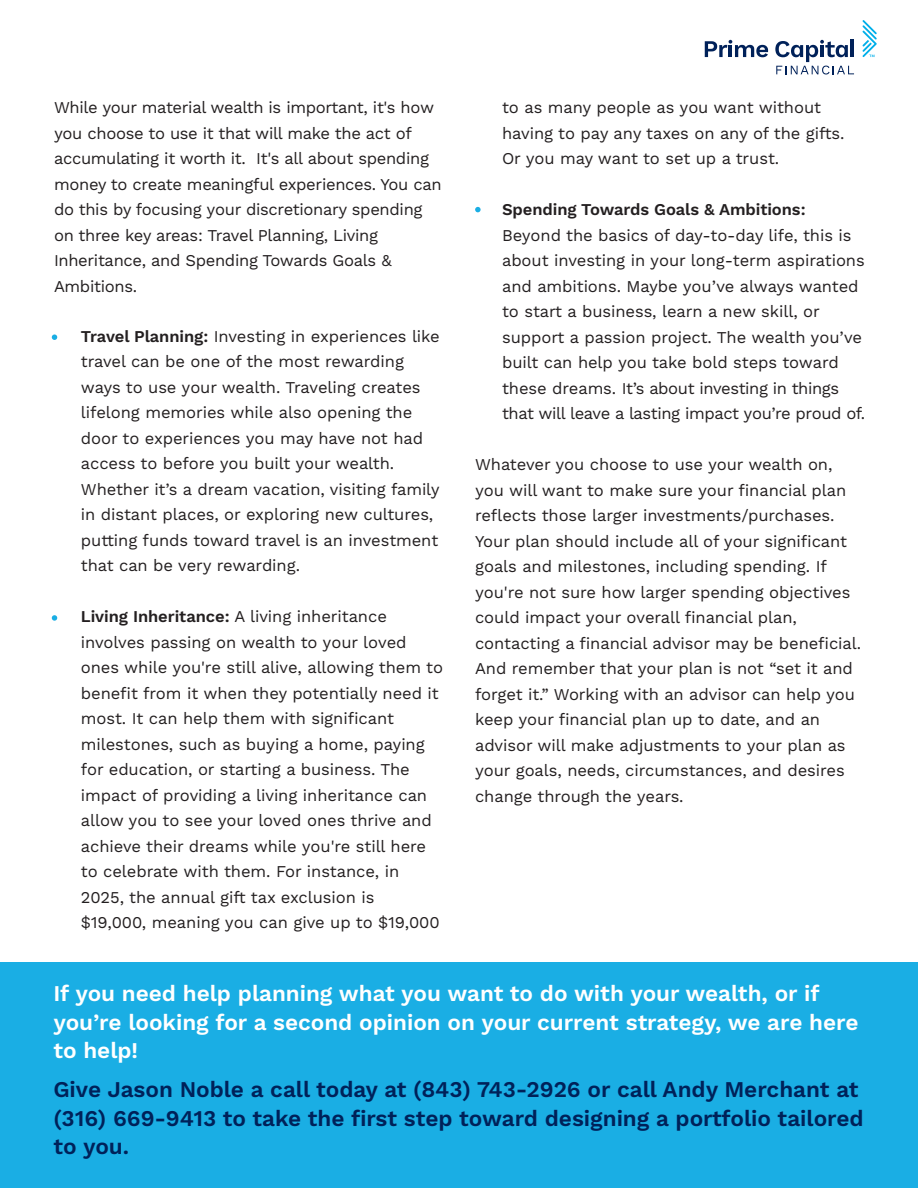
<style>
.page{position:relative;width:918px;height:1188px;background:#fff}
.page>*{position:absolute;margin:0;border:0;box-sizing:border-box;transform-origin:0 0}
.t1{font:600 22.5px/28.5px "Work Sans";color:#002159}
.t2{font:600 22.5px/28.5px "Work Sans";color:#fff}
.t3{font:16.5px/25.5px "Work Sans";letter-spacing:-.005em;color:#231f20}
.t4{font:600 16.5px "Work Sans";letter-spacing:-.005em;color:#231f20}
.s1{font-weight:600}
</style>
<div class="page">
<svg style="left:705px;top:40px;width:63px;height:17px"></svg>
<svg style="left:775px;top:40px;width:79px;height:34px"></svg>
<svg style="left:862px;top:20px;width:15px;height:37px"></svg>
<div style="left:0;top:962px;width:918px;height:226px;background:#1aaee4"></div>
<svg style="left:475px;top:207px;width:6px;height:5px"></svg>
<svg style="left:52px;top:334px;width:5px;height:6px"></svg>
<svg style="left:52px;top:615px;width:5px;height:6px"></svg>
<p class="t3" style="left:54px;top:96px;width:389px">While your material wealth is important, it's how you choose to use it that will make the act of accumulating it worth it. It's all about spending money to create meaningful experiences. You can do this by focusing your discretionary spending on three key areas: Travel Planning, Living Inheritance, and Spending Towards Goals &amp; Ambitions.</p>
<p class="t3" style="left:502px;top:96px;width:344px">to as many people as you want without having to pay any taxes on any of the gifts.<br>Or you may want to set up a trust.</p>
<p class="t4" style="left:502px;top:200px;width:305px">Spending Towards Goals &amp; Ambitions:</p>
<p class="t3" style="left:502px;top:223px;width:365px">Beyond the basics of day-to-day life, this is about investing in your long-term aspirations and ambitions. Maybe you’ve always wanted to start a business, learn a new skill, or support a passion project. The wealth you’ve built can help you take bold steps toward these dreams. It’s about investing in things that will leave a lasting impact you’re proud of.</p>
<p class="t3" style="left:475px;top:453px;width:388px">Whatever you choose to use your wealth on, you will want to make sure your financial plan reflects those larger investments/purchases.<br>Your plan should include all of your significant goals and milestones, including spending. If you're not sure how larger spending objectives could impact your overall financial plan, contacting a financial advisor may be beneficial.<br>And remember that your plan is not “set it and forget it.” Working with an advisor can help you keep your financial plan up to date, and an advisor will make adjustments to your plan as your goals, needs, circumstances, and desires change through the years.</p>
<p class="t3" style="left:81px;top:324px;width:360px"><span class="s1">Travel Planning:</span> Investing in experiences like travel can be one of the most rewarding ways to use your wealth. Traveling creates lifelong memories while also opening the door to experiences you may have not had access to before you built your wealth.<br>Whether it’s a dream vacation, visiting family in distant places, or exploring new cultures, putting funds toward travel is an investment that can be very rewarding.</p>
<p class="t3" style="left:81px;top:605px;width:364px"><span class="s1">Living Inheritance:</span> A living inheritance involves passing on wealth to your loved ones while you're still alive, allowing them to benefit from it when they potentially need it most. It can help them with significant milestones, such as buying a home, paying for education, or starting a business. The impact of providing a living inheritance can allow you to see your loved ones thrive and achieve their dreams while you're still here to celebrate with them. For instance, in 2025, the annual gift tax exclusion is $19,000, meaning you can give up to $19,000</p>
<h1 class="t2" style="left:53px;top:980px;width:807px">If you need help planning what you want to do with your wealth, or if you’re looking for a second opinion on your current strategy, we are here to help!</h1>
<h1 class="t1" style="left:53px;top:1076px;width:812px">Give Jason Noble a call today at (843) 743-2926 or call Andy Merchant at (316) 669-9413 to take the first step toward designing a portfolio tailored to you.</h1>
</div>
